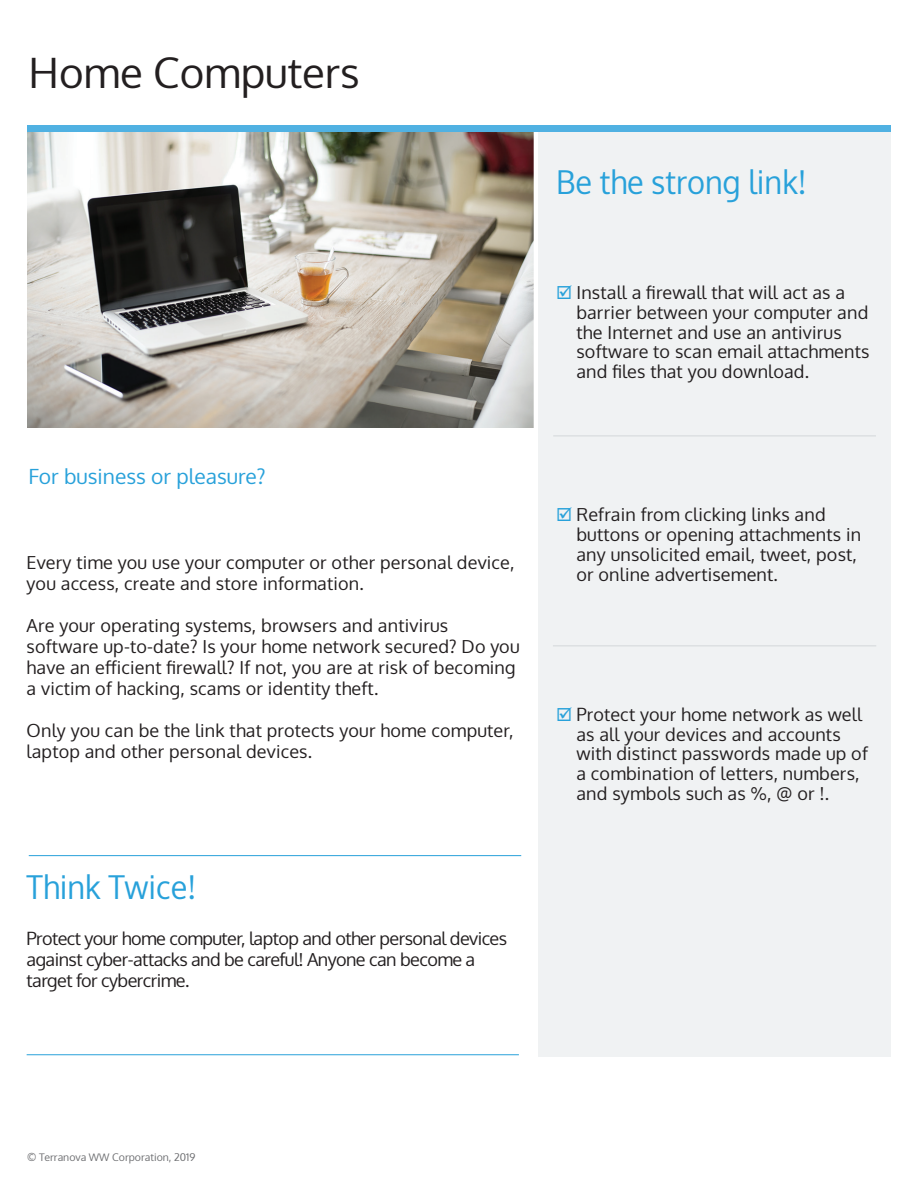
<style>
.page{position:relative;width:918px;height:1188px;background:#fff}
.page>*{position:absolute;margin:0;border:0;box-sizing:border-box;transform-origin:0 0}
.t1{font:42px "Oxygen";color:#231f20}
.t2{font:33px "Oxygen";color:#28a1da;scale:.93 1}
.t3{font:21px "Oxygen";color:#28a1da}
.t4{font:18px/19.8px "Oxygen";letter-spacing:.01em;color:#231f20}
.t5{font:18px/21px "Oxygen";letter-spacing:-.03em;color:#231f20}
.t6{font:10.5px "Oxygen";color:#6e6f72}
</style>
<div class="page">
<img style="left:27px;top:132px;width:507px;height:296px">
<div style="left:538px;top:132px;width:353px;height:924px;background:#f0f2f3"></div>
<div style="left:27px;top:125px;width:864px;height:7px;background:#50b1e2"></div>
<hr style="left:553px;top:436px;width:323px;height:1px;background:#d3d7d9">
<hr style="left:553px;top:645px;width:323px;height:1px;background:#d3d7d9">
<hr style="left:27px;top:1054px;width:492px;height:1px;background:#28a1da">
<hr style="left:29px;top:855px;width:492px;height:1px;background:#28a1da">
<h1 class="t1" style="left:28px;top:44px;width:333px">Home Computers</h1>
<p class="t3" style="left:28px;top:462px;width:239px">For business or pleasure?</p>
<p class="t4" style="left:27px;top:552px;width:490px;line-height:21px">Every time you use your computer or other personal device, you access, create and store information.</p>
<p class="t4" style="left:27px;top:615px;width:495px;line-height:21px">Are your operating systems, browsers and antivirus software up-to-date? Is your home network secured? Do you have an efficient firewall? If not, you are at risk of becoming a victim of hacking, scams or identity theft.</p>
<p class="t4" style="left:27px;top:720px;width:488px;line-height:21px">Only you can be the link that protects your home computer, laptop and other personal devices.</p>
<h2 class="t2" style="left:27px;top:864px;width:184px">Think Twice!</h2>
<p class="t5" style="left:27px;top:928px;width:482px">Protect your home computer, laptop and other personal devices against cyber-attacks and be careful! Anyone can become a target for cybercrime.</p>
<h2 class="t2" style="left:556px;top:160px;width:271px">Be the strong link!</h2>
<p class="t4" style="left:576px;top:283px;width:295px">Install a firewall that will act as a barrier between your computer and the Internet and use an antivirus software to scan email attachments and files that you download.</p>
<p class="t4" style="left:576px;top:505px;width:286px">Refrain from clicking links and buttons or opening attachments in any unsolicited email, tweet, post, or online advertisement.</p>
<p class="t4" style="left:576px;top:704px;width:293px">Protect your home network as well as all your devices and accounts with distinct passwords made up of a combination of letters, numbers, and symbols such as %, @ or !.</p>
<p class="t6" style="left:27px;top:1150px;width:170px">© Terranova WW Corporation, 2019</p>
</div>
